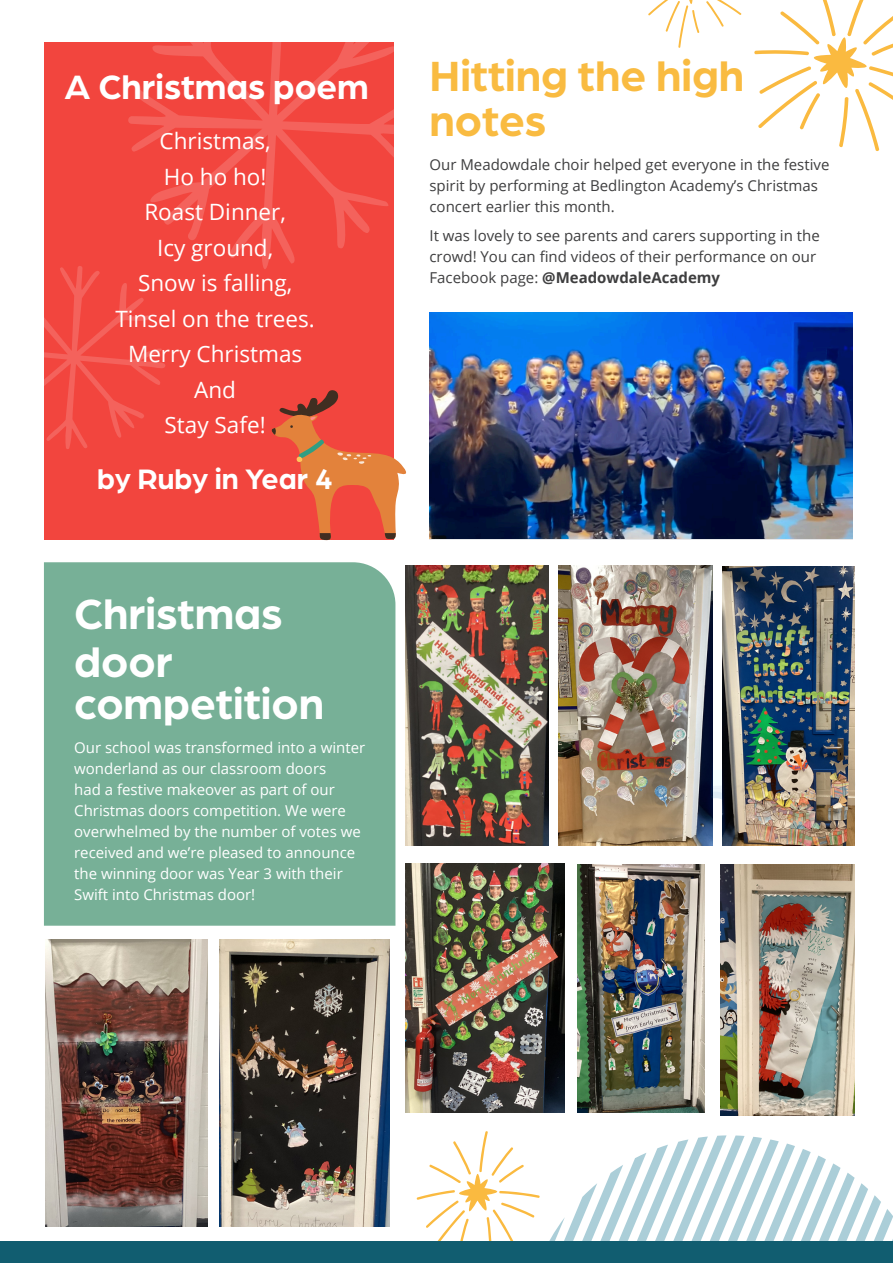
<style>
.page{position:relative;width:893px;height:1263px;background:#fff}
.page>*{position:absolute;margin:0;border:0;box-sizing:border-box;transform-origin:0 0}
.Sub_White{font:700 45px/48px "Arboria";color:#fff}
.Sub_Colour{font:700 45px/45px "Arboria";color:#f9bb41}
.Sub_White-2{font:700 36px "Arboria";color:#fff}
.Sub_White-3{font:700 30px "Arboria";color:#fff}
.Body_White{font:22.5px "Open Sans";color:#fff}
.Body_White-2{font:15px/21px "Open Sans";color:#fff}
.Body_Black{font:15px/21px "Open Sans";color:#3e3e3f}
.s1{font-weight:700}
</style>
<div class="page">
<img style="left:45px;top:939px;width:162px;height:288px">
<img style="left:220px;top:940px;width:169px;height:287px">
<img style="left:405px;top:863px;width:160px;height:250px">
<div style="left:44px;top:43px;width:349px;height:497px;background:#f2453e"></div>
<svg style="left:128px;top:43px;width:265px;height:226px"></svg>
<svg style="left:44px;top:265px;width:122px;height:184px"></svg>
<img style="left:429px;top:312px;width:424px;height:226px">
<div style="left:44px;top:562px;width:351px;height:364px;background:#77b097"></div>
<svg style="left:713px;top:766px;width:142px;height:72px"></svg>
<svg style="left:271px;top:390px;width:136px;height:150px"></svg>
<svg style="left:648px;top:0;width:94px;height:48px"></svg>
<svg style="left:417px;top:1131px;width:476px;height:111px"></svg>
<svg style="left:754px;top:0;width:139px;height:151px"></svg>
<img style="left:406px;top:565px;width:142px;height:280px">
<img style="left:558px;top:565px;width:155px;height:280px">
<img style="left:577px;top:864px;width:128px;height:248px">
<img style="left:722px;top:566px;width:132px;height:279px">
<img style="left:720px;top:864px;width:135px;height:251px">
<div style="left:0;top:1242px;width:893px;height:21px;background:#115d70"></div>
<p class="Sub_White-2" style="left:65px;top:62px;width:306px">A Christmas poem</p>
<p class="Body_White" style="left:160px;top:125px;width:113px">Christmas,</p>
<p class="Body_White" style="left:164px;top:161px;width:104px">Ho ho ho!</p>
<p class="Body_White" style="left:144px;top:196px;width:143px">Roast Dinner,</p>
<p class="Body_White" style="left:157px;top:232px;width:118px">Icy ground,</p>
<p class="Body_White" style="left:138px;top:267px;width:156px">Snow is falling,</p>
<p class="Body_White" style="left:115px;top:303px;width:201px">Tinsel on the trees.</p>
<p class="Body_White" style="left:128px;top:338px;width:176px">Merry Christmas</p>
<p class="Body_White" style="left:194px;top:374px;width:43px">And</p>
<p class="Body_White" style="left:165px;top:409px;width:103px">Stay Safe!</p>
<p class="Sub_White-3" style="left:97px;top:458px;width:237px">by Ruby in Year 4</p>
<p class="Sub_White" style="left:74px;top:587px;width:210px">Christmas door</p>
<p class="Sub_White" style="left:74px;top:677px;width:251px">competition</p>
<p class="Body_White-2" style="left:74px;top:736px;width:293px">Our school was transformed into a winter wonderland as our classroom doors<br>had a festive makeover as part of our Christmas doors competition. We were overwhelmed by the number of votes we received and we’re pleased to announce the winning door was Year 3 with their Swift into Christmas door!</p>
<p class="Sub_Colour" style="left:429px;top:51px;width:316px">Hitting the high notes</p>
<p class="Body_Black" style="left:429px;top:153px;width:401px">Our Meadowdale choir helped get everyone in the festive spirit by performing at Bedlington Academy’s Christmas concert earlier this month.</p>
<p class="Body_Black" style="left:429px;top:225px;width:392px">It was lovely to see parents and carers supporting in the crowd! You can find videos of their performance on our<br>Facebook page: <span class="s1">@MeadowdaleAcademy</span></p>
</div>
